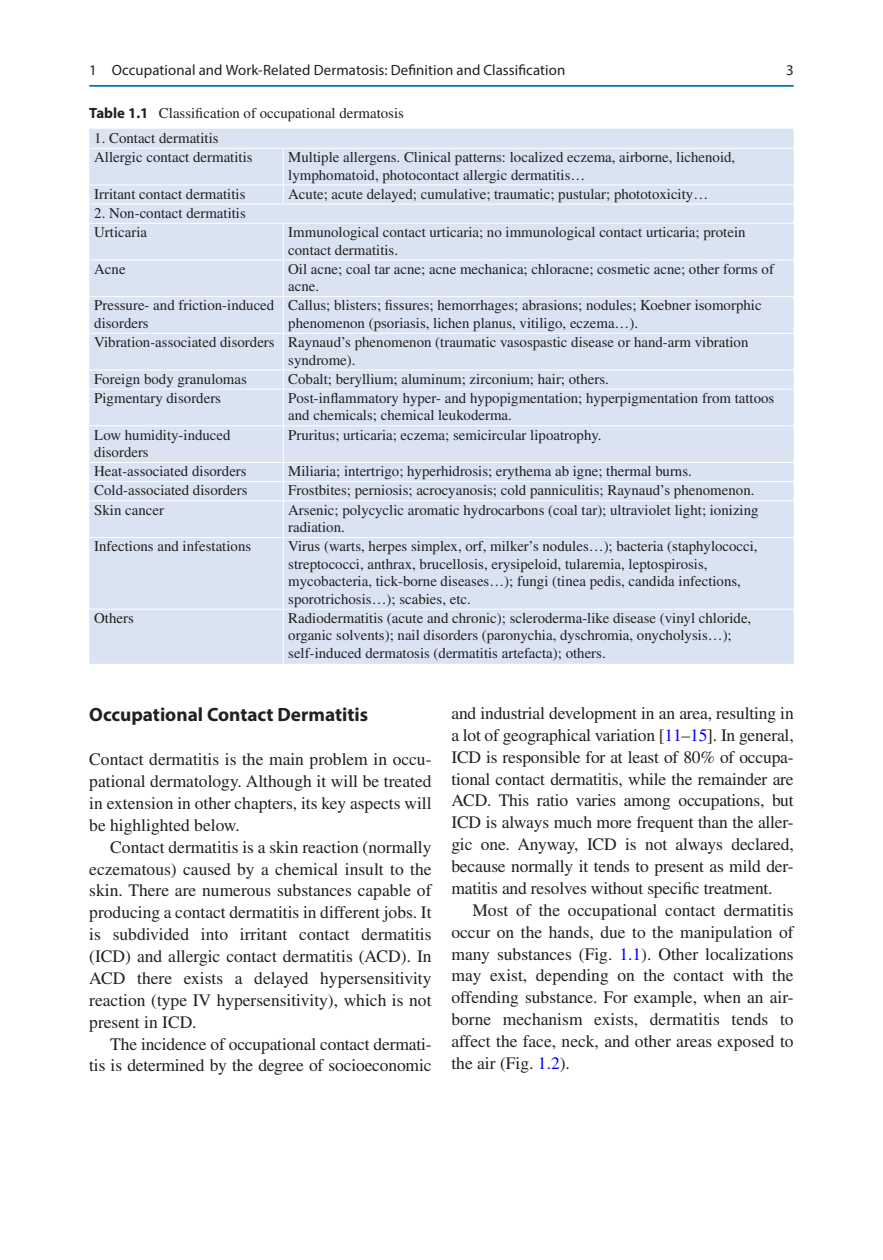
<style>
.page{position:relative;width:883px;height:1260px;background:#fff}
.page>*{position:absolute;margin:0;border:0;box-sizing:border-box;transform-origin:0 0}
._2_hd{font:700 19.25px "Myriad Pro";color:#231f20}
.Text{font:17.5px/21.9px "Times LT Std";letter-spacing:-.01em;color:#231f20;text-align:justify}
.Text_flush{font:17.5px/21.9px "Times LT Std";color:#231f20;text-align:justify}
.T_Body{font:14.88px/17.5px "Times LT Std";color:#231f20}
.t1{font:14.88px "Myriad Pro";letter-spacing:.005em;color:#231f20}
.s1{font-family:"Myriad Pro";font-weight:700}
.s2{color:#00f}
</style>
<div class="page">
<div style="left:89px;top:129px;width:705px;height:535px;background:#d9e3f2"></div>
<hr style="left:89px;top:148px;width:194px;height:1px;background:#fff">
<hr style="left:283px;top:148px;width:511px;height:1px;background:#fff">
<hr style="left:283px;top:149px;width:1px;height:36px;background:#fff">
<hr style="left:89px;top:185px;width:194px;height:1px;background:#fff">
<hr style="left:283px;top:185px;width:511px;height:1px;background:#fff">
<svg style="left:283px;top:185px;width:1px;height:19px"></svg>
<hr style="left:283px;top:204px;width:511px;height:1px;background:#fff">
<hr style="left:89px;top:204px;width:194px;height:1px;background:#fff">
<hr style="left:89px;top:223px;width:194px;height:1px;background:#fff">
<hr style="left:283px;top:223px;width:511px;height:1px;background:#fff">
<hr style="left:283px;top:224px;width:1px;height:36px;background:#fff">
<hr style="left:89px;top:260px;width:194px;height:1px;background:#fff">
<hr style="left:283px;top:260px;width:511px;height:1px;background:#fff">
<hr style="left:283px;top:260px;width:1px;height:36px;background:#fff">
<hr style="left:89px;top:296px;width:194px;height:1px;background:#fff">
<hr style="left:283px;top:296px;width:511px;height:1px;background:#fff">
<hr style="left:283px;top:297px;width:1px;height:36px;background:#fff">
<hr style="left:89px;top:333px;width:194px;height:1px;background:#fff">
<hr style="left:283px;top:333px;width:511px;height:1px;background:#fff">
<hr style="left:283px;top:334px;width:1px;height:36px;background:#fff">
<hr style="left:89px;top:370px;width:194px;height:1px;background:#fff">
<hr style="left:283px;top:370px;width:511px;height:1px;background:#fff">
<svg style="left:283px;top:370px;width:1px;height:19px"></svg>
<hr style="left:89px;top:389px;width:194px;height:1px;background:#fff">
<hr style="left:283px;top:389px;width:511px;height:1px;background:#fff">
<hr style="left:283px;top:390px;width:1px;height:35px;background:#fff">
<hr style="left:89px;top:425px;width:194px;height:1px;background:#fff">
<hr style="left:283px;top:425px;width:511px;height:1px;background:#fff">
<hr style="left:283px;top:426px;width:1px;height:36px;background:#fff">
<hr style="left:89px;top:462px;width:194px;height:1px;background:#fff">
<hr style="left:283px;top:462px;width:511px;height:1px;background:#fff">
<hr style="left:89px;top:481px;width:194px;height:1px;background:#fff">
<hr style="left:283px;top:481px;width:511px;height:1px;background:#fff">
<svg style="left:283px;top:463px;width:1px;height:37px"></svg>
<hr style="left:89px;top:500px;width:194px;height:1px;background:#fff">
<hr style="left:283px;top:500px;width:511px;height:1px;background:#fff">
<hr style="left:283px;top:501px;width:1px;height:36px;background:#fff">
<hr style="left:89px;top:537px;width:194px;height:1px;background:#fff">
<hr style="left:283px;top:537px;width:511px;height:1px;background:#fff">
<hr style="left:283px;top:538px;width:1px;height:71px;background:#fff">
<hr style="left:283px;top:609px;width:511px;height:1px;background:#fff">
<hr style="left:89px;top:609px;width:194px;height:1px;background:#fff">
<hr style="left:283px;top:610px;width:1px;height:54px;background:#fff">
<hr style="left:89px;top:85px;width:705px;height:2px;background:#0073bc">
<p class="t1" style="left:89px;top:61px;width:478px">1 Occupational and Work-Related Dermatosis: Definition and Classification</p>
<p class="T_Body" style="left:89px;top:104px;width:316px"><span class="s1">Table 1.1</span> Classification of occupational dermatosis</p>
<p class="T_Body" style="left:94px;top:129px;width:126px">1. Contact dermatitis</p>
<p class="T_Body" style="left:94px;top:148px;width:160px">Allergic contact dermatitis</p>
<p class="T_Body" style="left:288px;top:148px;width:449px">Multiple allergens. Clinical patterns: localized eczema, airborne, lichenoid, lymphomatoid, photocontact allergic dermatitis…</p>
<p class="T_Body" style="left:94px;top:185px;width:153px">Irritant contact dermatitis</p>
<p class="T_Body" style="left:288px;top:185px;width:421px">Acute; acute delayed; cumulative; traumatic; pustular; phototoxicity…</p>
<p class="T_Body" style="left:94px;top:204px;width:153px">2. Non-contact dermatitis</p>
<p class="T_Body" style="left:94px;top:223px;width:54px">Urticaria</p>
<p class="T_Body" style="left:288px;top:223px;width:459px">Immunological contact urticaria; no immunological contact urticaria; protein contact dermatitis.</p>
<p class="T_Body" style="left:94px;top:260px;width:33px">Acne</p>
<p class="T_Body" style="left:288px;top:260px;width:487px">Oil acne; coal tar acne; acne mechanica; chloracne; cosmetic acne; other forms of acne.</p>
<p class="T_Body" style="left:94px;top:297px;width:182px">Pressure- and friction-induced disorders</p>
<p class="T_Body" style="left:288px;top:297px;width:475px">Callus; blisters; fissures; hemorrhages; abrasions; nodules; Koebner isomorphic phenomenon (psoriasis, lichen planus, vitiligo, eczema…).</p>
<p class="T_Body" style="left:94px;top:333px;width:182px">Vibration-associated disorders</p>
<p class="T_Body" style="left:288px;top:333px;width:462px">Raynaud’s phenomenon (traumatic vasospastic disease or hand-arm vibration syndrome).</p>
<p class="T_Body" style="left:94px;top:370px;width:154px">Foreign body granulomas</p>
<p class="T_Body" style="left:288px;top:370px;width:322px">Cobalt; beryllium; aluminum; zirconium; hair; others.</p>
<p class="T_Body" style="left:94px;top:389px;width:128px">Pigmentary disorders</p>
<p class="T_Body" style="left:288px;top:389px;width:488px">Post-inflammatory hyper- and hypopigmentation; hyperpigmentation from tattoos and chemicals; chemical leukoderma.</p>
<p class="T_Body" style="left:94px;top:426px;width:138px">Low humidity-induced disorders</p>
<p class="T_Body" style="left:288px;top:426px;width:315px">Pruritus; urticaria; eczema; semicircular lipoatrophy.</p>
<p class="T_Body" style="left:94px;top:462px;width:154px">Heat-associated disorders</p>
<p class="T_Body" style="left:288px;top:462px;width:405px">Miliaria; intertrigo; hyperhidrosis; erythema ab igne; thermal burns.</p>
<p class="T_Body" style="left:94px;top:482px;width:155px">Cold-associated disorders</p>
<p class="T_Body" style="left:288px;top:482px;width:468px">Frostbites; perniosis; acrocyanosis; cold panniculitis; Raynaud’s phenomenon.</p>
<p class="T_Body" style="left:94px;top:501px;width:71px">Skin cancer</p>
<p class="T_Body" style="left:288px;top:501px;width:472px">Arsenic; polycyclic aromatic hydrocarbons (coal tar); ultraviolet light; ionizing radiation.</p>
<p class="T_Body" style="left:94px;top:537px;width:158px">Infections and infestations</p>
<p class="T_Body" style="left:288px;top:537px;width:471px">Virus (warts, herpes simplex, orf, milker’s nodules…); bacteria (staphylococci, streptococci, anthrax, brucellosis, erysipeloid, tularemia, leptospirosis, mycobacteria, tick-borne diseases…); fungi (tinea pedis, candida infections, sporotrichosis…); scabies, etc.</p>
<p class="T_Body" style="left:94px;top:609px;width:41px">Others</p>
<p class="T_Body" style="left:288px;top:609px;width:465px">Radiodermatitis (acute and chronic); scleroderma-like disease (vinyl chloride, organic solvents); nail disorders (paronychia, dyschromia, onycholysis…); self-induced dermatosis (dermatitis artefacta); others.</p>
<p class="t1" style="left:786px;top:61px;width:9px">3</p>
<h3 class="_2_hd" style="left:89px;top:702px;width:280px">Occupational Contact Dermatitis</h3>
<p class="Text_flush" style="left:89px;top:748px;width:344px">Contact dermatitis is the main problem in occu&shy;pational dermatology. Although it will be treated in extension in other chapters, its key aspects will be highlighted below.</p>
<p class="Text" style="left:89px;top:836px;width:344px;text-indent:21px">Contact dermatitis is a skin reaction (normally eczematous) caused by a chemical insult to the skin. There are numerous substances capable of producing a contact dermatitis in different jobs. It is subdivided into irritant contact dermatitis (ICD) and allergic contact dermatitis (ACD). In ACD there exists a delayed hypersensitivity reaction (type IV hypersensitivity), which is not present in ICD.</p>
<p class="Text" style="left:89px;top:1033px;width:344px;text-align:right">The incidence of occupational contact dermati-<br>tis is determined by the degree of socioeconomic</p>
<p class="Text" style="left:451px;top:702px;width:344px">and industrial development in an area, resulting in a lot of geographical variation [<span class="s2">11</span>–<span class="s2">15</span>]. In general, ICD is responsible for at least of 80% of occupa&shy;tional contact dermatitis, while the remainder are ACD. This ratio varies among occupations, but ICD is always much more frequent than the aller&shy;gic one. Anyway, ICD is not always declared, because normally it tends to present as mild der&shy;matitis and resolves without specific treatment.</p>
<p class="Text" style="left:451px;top:899px;width:344px;text-indent:21px">Most of the occupational contact dermatitis occur on the hands, due to the manipulation of many substances (Fig. <span class="s2">1.1</span>). Other localizations may exist, depending on the contact with the offending substance. For example, when an air&shy;borne mechanism exists, dermatitis tends to affect the face, neck, and other areas exposed to the air (Fig. <span class="s2">1.2</span>).</p>
</div>
